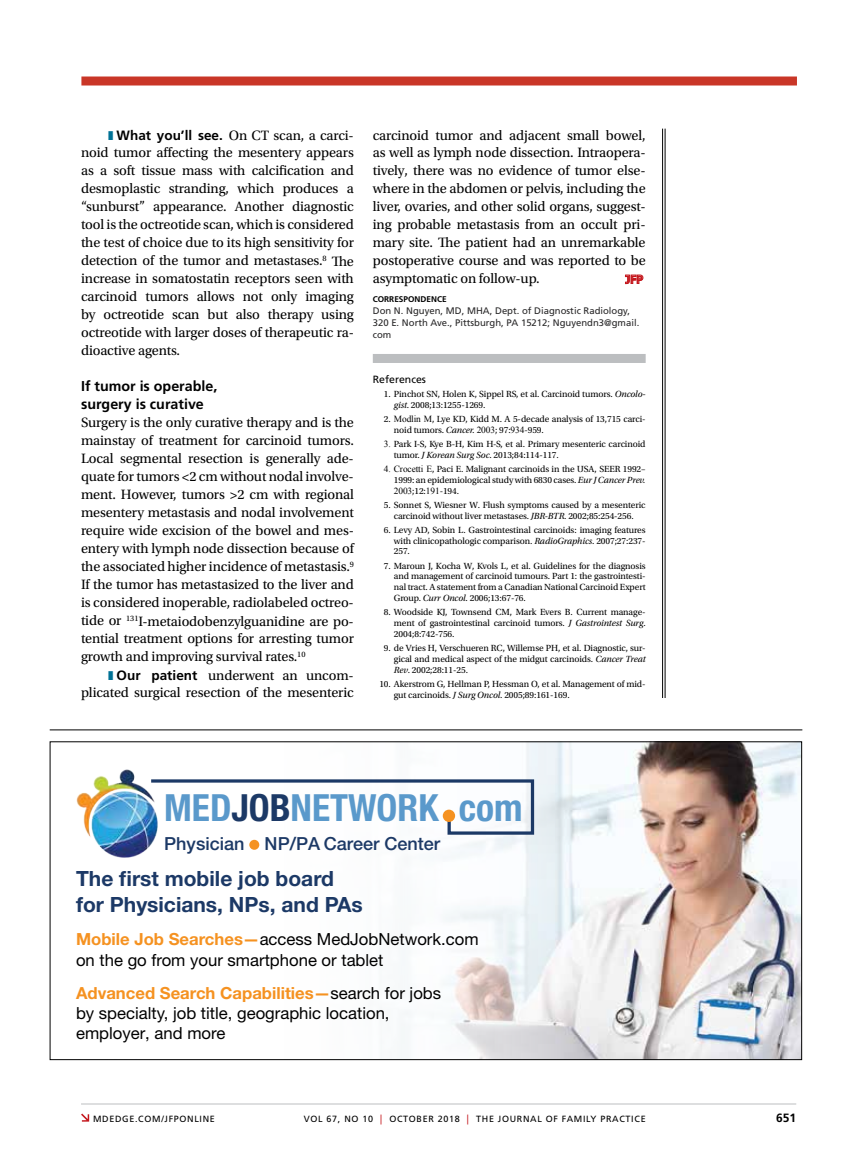
<style>
.page{position:relative;width:851px;height:1161px;background:#fff}
.page>*{position:absolute;margin:0;border:0;box-sizing:border-box;transform-origin:0 0}
.t1{font:700 condensed 37.5px "Helvetica Neue LT Std";color:#5a99cb}
.t2{font:700 21px/25.5px "Helvetica Neue LT Std";color:#1c3966}
.t3{font:500 18px "Helvetica Neue LT Std";color:#1c3966}
.t4{font:16.65px/20px "Helvetica Neue LT Std";color:#000}
.t5{font:14.25px/18px "Utopia Std";letter-spacing:-.01em;color:#000;text-align:justify}
.t6{font:700 14.25px/18px "Frutiger LT Std";color:#000}
.t7{font:14.1px "Helvetica Neue LT Std";color:#000}
.t8{font:700 12px "Frutiger LT Std";color:#000}
.t9{font:11.25px "Neuzeit SLT Std Book Heavy SC800";color:#c4161c}
.t10{font:10.5px "Frutiger LT Std";color:#000}
.t11{font:9.45px/12px "Frutiger LT Std";color:#292829}
.t12{font:9.3px/10.8px "Utopia Std";letter-spacing:-.01em;color:#000;text-align:justify}
.t13{font:9px "Frutiger LT Std";letter-spacing:.075em;color:#000}
.t14{font:700 8.25px "Frutiger LT Std";color:#000}
.s1{color:#007296}
.s2{font-family:"Frutiger LT Std";font-weight:700;font-size:13.5px}
.s3{font-style:italic}
.s4{font-family:"Times New Roman"}
.s5{color:#1c3966}
.s6{font-weight:700;color:#f59221}
.s7{font-size:9.9px;color:#c4161c}
</style>
<div class="page">
<div style="left:81px;top:77px;width:716px;height:9px;background:#c93627"></div>
<svg style="left:81px;top:1114px;width:8px;height:8px"></svg>
<hr style="left:81px;top:1104px;width:715px;height:1px;background:#bcbec0">
<hr style="left:664px;top:129px;width:1px;height:569px;background:#000">
<hr style="left:662px;top:129px;width:1px;height:569px;background:#000">
<div style="left:373px;top:354px;width:272px;height:9px;background:#bcbec0"></div>
<svg style="left:625px;top:274px;width:18px;height:10px"></svg>
<img style="left:401px;top:743px;width:399px;height:315px">
<div style="left:50px;top:742px;width:661px;height:293px;background:#fff;opacity:.5"></div>
<img style="left:76px;top:769px;width:82px;height:89px">
<div style="left:249px;top:840px;width:10px;height:10px;background:#f59221;border-radius:50%"></div>
<svg style="left:148px;top:778px;width:387px;height:58px"></svg>
<div style="left:443px;top:810px;width:12px;height:12px;background:#f59221;border-radius:50%"></div>
<hr style="left:50px;top:730px;width:752px;height:1px;background:#000">
<p class="t5" style="left:81px;top:126px;width:274px;text-indent:27px"><span class="s1">❚</span> <span class="s2">What you’ll see.</span> On CT scan, a carci&shy;noid tumor affecting the mesentery appears as a soft tissue mass with calcification and desmoplastic stranding, which produces a “sunburst” appearance. Another diagnostic tool is the octreotide scan, which is considered the test of choice due to its high sensitivity for detection of the tumor and metastases.<sup>8</sup> The increase in somatostatin receptors seen with carcinoid tumors allows not only imaging by octreotide scan but also therapy using octreotide with larger doses of therapeutic ra&shy;dioactive agents.</p>
<p class="t6" style="left:81px;top:378px;width:138px">If tumor is operable, surgery is curative</p>
<p class="t5" style="left:81px;top:414px;width:274px">Surgery is the only curative therapy and is the mainstay of treatment for carcinoid tumors.<br>Local segmental resection is generally ade&shy;quate for tumors &lt;2 cm without nodal involve&shy;ment. However, tumors &gt;2 cm with regional mesentery metastasis and nodal involvement require wide excision of the bowel and mes&shy;entery with lymph node dissection because of the associated higher incidence of metastasis.<sup>9<br></sup>If the tumor has metastasized to the liver and is considered inoperable, radiolabeled octreo&shy;tide or <sup>131</sup>I-metaiodobenzylguanidine are po&shy;tential treatment options for arresting tumor growth and improving survival rates.<sup>10</sup></p>
<p class="t5" style="left:81px;top:666px;width:274px;text-align:right"><span class="s1">❚</span> <span class="s2">Our patient</span> underwent an uncom&shy;plicated surgical resection of the mesenteric</p>
<p class="t5" style="left:373px;top:126px;width:274px">carcinoid tumor and adjacent small bowel, as well as lymph node dissection. Intraopera&shy;tively, there was no evidence of tumor else&shy;where in the abdomen or pelvis, including the liver, ovaries, and other solid organs, suggest&shy;ing probable metastasis from an occult pri&shy;mary site. The patient had an unremarkable postoperative course and was reported to be asymptomatic on follow-up.</p>
<p class="t9" style="left:625px;top:272px;width:19px">JFP</p>
<p class="t14" style="left:373px;top:294px;width:75px">CORRESPONDENCE</p>
<p class="t11" style="left:373px;top:304px;width:268px">Don N. Nguyen, MD, MHA, Dept. of Diagnostic Radiology,<br>320 E. North Ave., Pittsburgh, PA 15212; Nguyendn3@gmail. com</p>
<p class="t10" style="left:373px;top:373px;width:55px">References</p>
<p class="t12" style="left:394px;top:389px;width:253px;text-indent:-10px">1. Pinchot SN, Holen K, Sippel RS, et al. Carcinoid tumors. <span class="s3">Oncolo&shy;gist</span>. 2008;13:1255-1269.</p>
<p class="t12" style="left:394px;top:414px;width:253px;text-indent:-10px">2. <span class="s4">Modlin M</span>, Lye KD, Kidd M. A 5-decade analysis of 13,715 carci&shy;noid tumors. <span class="s3">Cancer.</span> <span class="s4">2003</span>; 97:<span class="s4">934</span>-959.</p>
<p class="t12" style="left:394px;top:439px;width:253px;text-indent:-10px"><span class="s4">3.</span> Park I-S, Kye B-H, Kim H-S, et al. Primary mesenteric carcinoid tumor. <span class="s3">J Korean Surg Soc</span>. 2013;84:114-117.</p>
<p class="t12" style="left:394px;top:464px;width:253px;text-indent:-10px"><span class="s4">4. Crocetti E</span>, Paci E. Malignant carcinoids in the USA, SEER 1992– 1999: an epidemiological study with 6830 cases. <span class="s3">Eur J Cancer Prev.<br></span><span class="s4">2003</span>;12:<span class="s4">191</span>-194.</p>
<p class="t12" style="left:384px;top:499px;width:263px;text-align:center">5. Sonnet S, Wiesner W. Flush symptoms caused by a mesenteric carcinoid without liver metastases. <span class="s3">JBR-BTR</span>. 2002;85:254-256.</p>
<p class="t12" style="left:394px;top:524px;width:253px;text-indent:-10px">6. Levy AD, Sobin L. Gastrointestinal carcinoids: imaging features with clinicopathologic comparison. <span class="s3">RadioGraphics</span>. 2007;27:237- 257.</p>
<p class="t12" style="left:394px;top:560px;width:253px;text-indent:-10px">7. Maroun J, Kocha W, Kvols L, et al. Guidelines for the diagnosis and management of carcinoid tumours. Part 1: the gastrointesti&shy;nal tract. A statement from a Canadian National Carcinoid Expert Group. <span class="s3">Curr Oncol</span>. 2006;13:67-76.</p>
<p class="t12" style="left:394px;top:607px;width:253px;text-indent:-10px">8. Woodside KJ, Townsend CM, Mark Evers B. Current manage&shy;ment of gastrointestinal carcinoid tumors. <span class="s3">J Gastrointest Surg</span>.<br>2004;8:742-756.</p>
<p class="t12" style="left:394px;top:643px;width:253px;text-indent:-10px">9. de Vries H, Verschueren RC, Willemse PH, et al. Diagnostic, sur&shy;gical and medical aspect of the midgut carcinoids. <span class="s3">Cancer Treat Rev</span>. 2002;28:11-25.</p>
<p class="t12" style="left:394px;top:679px;width:253px;text-indent:-14px">10. Akerstrom G, Hellman P, Hessman O, et al. Management of mid&shy;gut carcinoids. <span class="s3">J Surg Oncol</span>. 2005;89:161-169.</p>
<h1 class="t1" style="left:164px;top:785px;width:360px">MED<span class="s5">JOB</span>NETWORK com</h1>
<p class="t3" style="left:164px;top:833px;width:277px">Physician NP/PA Career Center</p>
<h2 class="t2" style="left:76px;top:866px;width:288px">The first mobile job board for Physicians, NPs, and PAs</h2>
<p class="t4" style="left:76px;top:929px;width:404px"><span class="s6">Mobile Job Searches—</span>access MedJobNetwork.com on the go from your smartphone or tablet</p>
<p class="t4" style="left:76px;top:983px;width:366px"><span class="s6">Advanced Search Capabilities—</span>search for jobs by specialty, job title, geographic location, employer, and more</p>
<p class="t13" style="left:93px;top:1113px;width:123px">MDEDGE.COM/JFPONLINE</p>
<p class="t13" style="left:304px;top:1113px;width:343px">VOL 67, NO 10 <span class="s7">|</span> OCTOBER 2018 <span class="s7">|</span> THE JOURNAL OF FAMILY PRACTICE</p>
<p class="t8" style="left:776px;top:1111px;width:22px">651</p>
<p class="t7" style="left:181px;top:1113px;width:182px">to access the mobile version</p>
</div>
